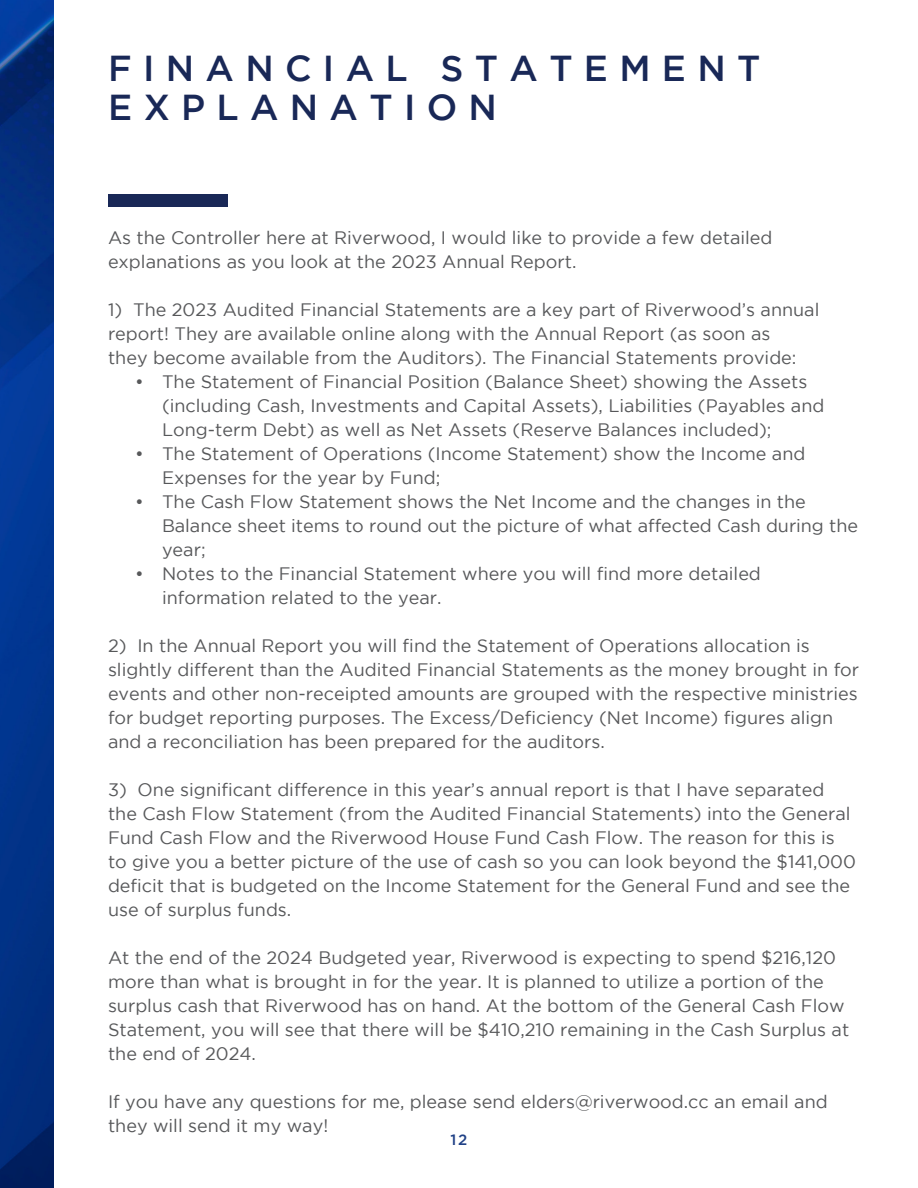
<style>
.page{position:relative;width:918px;height:1188px;background:#fff}
.page>*{position:absolute;margin:0;border:0;box-sizing:border-box;transform-origin:0 0}
.t1{font:500 36px/39px "Gotham";letter-spacing:.315em;color:#192857}
.Body{font:18px/24px "Gotham";color:#57585a}
.Subhead{font:500 15px "Gotham";color:#204186}
</style>
<div class="page">
<img style="left:0;top:0;width:54px;height:1188px">
<div style="left:108px;top:195px;width:120px;height:12px;background:#192857"></div>
<p class="t1" style="left:108px;top:48px;width:654px">FINANCIAL STATEMENT<br>EXPLANATION</p>
<p class="Body" style="left:108px;top:225px;width:666px">As the Controller here at Riverwood, I would like to provide a few detailed explanations as you look at the 2023 Annual Report.</p>
<p class="Body" style="left:108px;top:297px;width:713px">1) The 2023 Audited Financial Statements are a key part of Riverwood’s annual</p>
<p class="Body" style="left:108px;top:321px;width:690px">report! They are available online along with the Annual Report (as soon as they become available from the Auditors). The Financial Statements provide:</p>
<p class="Body" style="left:162px;top:369px;width:664px;text-indent:-27px">• The Statement of Financial Position (Balance Sheet) showing the Assets (including Cash, Investments and Capital Assets), Liabilities (Payables and<br>Long-term Debt) as well as Net Assets (Reserve Balances included);</p>
<p class="Body" style="left:162px;top:441px;width:645px;text-indent:-27px">• The Statement of Operations (Income Statement) show the Income and<br>Expenses for the year by Fund;</p>
<p class="Body" style="left:162px;top:489px;width:698px;text-indent:-27px">• The Cash Flow Statement shows the Net Income and the changes in the<br>Balance sheet items to round out the picture of what affected Cash during the year;</p>
<p class="Body" style="left:162px;top:561px;width:600px;text-indent:-27px">• Notes to the Financial Statement where you will find more detailed information related to the year.</p>
<p class="Body" style="left:108px;top:633px;width:753px">2) In the Annual Report you will find the Statement of Operations allocation is slightly different than the Audited Financial Statements as the money brought in for events and other non-receipted amounts are grouped with the respective ministries for budget reporting purposes. The Excess/Deficiency (Net Income) figures align and a reconciliation has been prepared for the auditors.</p>
<p class="Body" style="left:108px;top:777px;width:750px">3) One significant difference in this year’s annual report is that I have separated the Cash Flow Statement (from the Audited Financial Statements) into the General Fund Cash Flow and the Riverwood House Fund Cash Flow. The reason for this is to give you a better picture of the use of cash so you can look beyond the $141,000 deficit that is budgeted on the Income Statement for the General Fund and see the use of surplus funds.</p>
<p class="Body" style="left:108px;top:945px;width:743px">At the end of the 2024 Budgeted year, Riverwood is expecting to spend $216,120 more than what is brought in for the year. It is planned to utilize a portion of the surplus cash that Riverwood has on hand. At the bottom of the General Cash Flow Statement, you will see that there will be $410,210 remaining in the Cash Surplus at the end of 2024.</p>
<p class="Body" style="left:108px;top:1089px;width:721px">If you have any questions for me, please send elders@riverwood.cc an email and they will send it my way!</p>
<p class="Subhead" style="left:451px;top:1131px;width:18px">12</p>
</div>
